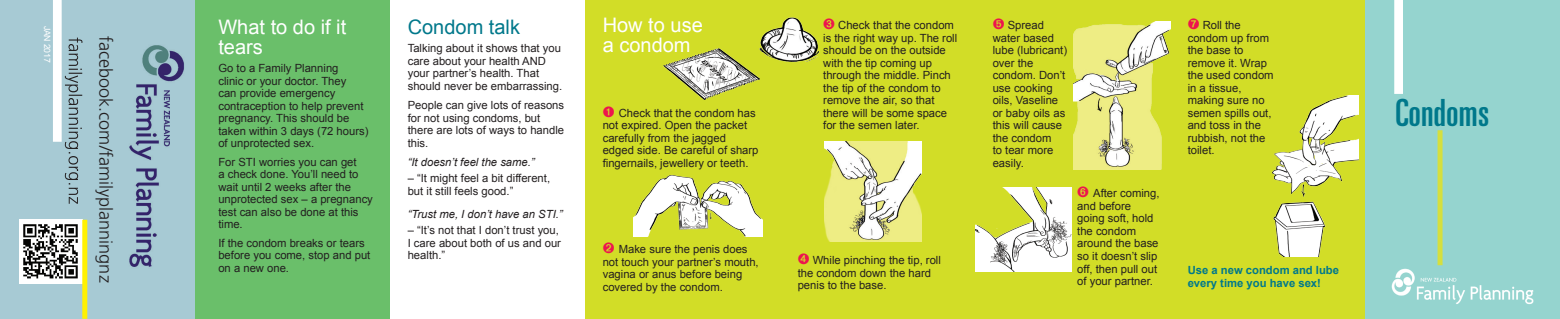
<style>
.page{position:relative;width:1560px;height:319px;background:#fff}
.page>*{position:absolute;margin:0;border:0;box-sizing:border-box;transform-origin:0 0}
.t1{font:ultra-condensed 37.5px "Univers";color:#00788b}
.mh_16pt{font:20px/20px "Arial";color:#fff}
.mh_16pt-black{font:20px/20px "Arial";color:#fff}
.mh_16pt-2{font:20px "Arial";color:#00788b}
.t2{font:300 18.12px "Frutiger";color:#231f20}
.n_9pt{font:11.25px/12.5px "Arial";color:#231f20}
.n_9pt-2{font:italic 11.25px "Arial";color:#231f20}
.n_9pt-3{font:700 11.25px/12.5px "Arial";color:#00788b}
.shb_9pt{font:8.75px "Arial";letter-spacing:-.025em;color:#fff}
.s1{color:#ed154e}
</style>
<div class="page">
<div style="left:585px;top:0;width:772px;height:319px;background:#d2dd27"></div>
<div style="left:1364px;top:0;width:195px;height:319px;background:#95d4cf"></div>
<div style="left:1437px;top:130px;width:5px;height:135px;background:#d5df3e"></div>
<div style="left:1393px;top:0;width:9px;height:94px;background:#fff"></div>
<div style="left:0;top:0;width:195px;height:319px;background:#a7cad4"></div>
<div style="left:195px;top:0;width:195px;height:319px;background:#6abf6a"></div>
<div style="left:1169px;top:0;width:195px;height:319px;background:#d2dd27"></div>
<img style="left:663px;top:49px;width:96px;height:50px">
<img style="left:1272px;top:96px;width:85px;height:161px">
<img style="left:1073px;top:22px;width:96px;height:147px">
<img style="left:746px;top:17px;width:74px;height:50px">
<img style="left:633px;top:175px;width:129px;height:61px">
<img style="left:824px;top:141px;width:97px;height:100px">
<img style="left:975px;top:187px;width:96px;height:84px">
<div style="left:53px;top:0;width:9px;height:142px;background:#fff"></div>
<svg style="left:65px;top:38px;width:17px;height:166px"></svg>
<img style="left:19px;top:220px;width:63px;height:63px">
<div style="left:82px;top:220px;width:5px;height:99px;background:#fff101"></div>
<img style="left:129px;top:45px;width:55px;height:222px">
<img style="left:1391px;top:260px;width:143px;height:45px">
<p class="shb_9pt" style="left:53px;top:26px;width:38px;rotate:90deg">JAN 2017</p>
<p class="t2" style="left:116px;top:36px;width:248px;rotate:90deg">facebook.com/familyplanningnz</p>
<p class="mh_16pt" style="left:218px;top:17px;width:129px">What to do if it tears</p>
<p class="n_9pt" style="left:218px;top:62px;width:152px">Go to a Family Planning<br>clinic or your doctor. They<br>can provide emergency contraception to help prevent pregnancy. This should be taken within 3 days (72 hours) of unprotected sex.</p>
<p class="n_9pt" style="left:218px;top:156px;width:156px">For STI worries you can get<br>a check done. You’ll need to wait until 2 weeks after the unprotected sex – a pregnancy test can also be done at this time.</p>
<p class="n_9pt" style="left:218px;top:237px;width:153px">If the condom breaks or tears before you come, stop and put on a new one.</p>
<p class="mh_16pt-2" style="left:407px;top:14px;width:114px">Condom talk</p>
<p class="n_9pt" style="left:407px;top:42px;width:156px">Talking about it shows that you care about your health AND your partner’s health. That should never be embarrassing.</p>
<p class="n_9pt" style="left:407px;top:99px;width:158px">People can give lots of reasons for not using condoms, but there are lots of ways to handle this.</p>
<p class="n_9pt-2" style="left:407px;top:155px;width:128px">“It doesn’t feel the same.”</p>
<p class="n_9pt" style="left:407px;top:172px;width:144px">– “It might feel a bit different, but it still feels good.”</p>
<p class="n_9pt-2" style="left:407px;top:207px;width:156px">“Trust me, I don’t have an STI.”</p>
<p class="n_9pt" style="left:407px;top:224px;width:155px">– “It’s not that I don’t trust you,<br>I care about both of us and our health.”</p>
<p class="mh_16pt-black" style="left:602px;top:15px;width:102px">How to use a condom</p>
<p class="n_9pt" style="left:602px;top:107px;width:157px"><span class="s1">➊</span> Check that the condom has not expired. Open the packet carefully from the jagged edged side. Be careful of sharp fingernails, jewellery or teeth.</p>
<p class="n_9pt" style="left:602px;top:243px;width:157px"><span class="s1">➋</span> Make sure the penis does not touch your partner’s mouth, vagina or anus before being covered by the condom.</p>
<p class="n_9pt" style="left:823px;top:19px;width:135px"><span class="s1">➌</span> Check that the condom is the right way up. The roll should be on the outside with the tip coming up through the middle. Pinch the tip of the condom to remove the air, so that there will be some space for the semen later.</p>
<p class="n_9pt" style="left:797px;top:254px;width:145px"><span class="s1">➍</span> While pinching the tip, roll the condom down the hard penis to the base.</p>
<p class="n_9pt" style="left:992px;top:19px;width:76px"><span class="s1">➎</span> Spread water based lube (lubricant) over the condom. Don’t use cooking oils, Vaseline or baby oils as this will cause the condom<br>to tear more easily.</p>
<p class="n_9pt" style="left:1077px;top:187px;width:84px"><span class="s1">➏</span> After coming, and before going soft, hold the condom around the base so it doesn’t slip off, then pull out of your partner.</p>
<p class="n_9pt" style="left:1187px;top:19px;width:87px"><span class="s1">➐</span> Roll the condom up from the base to remove it. Wrap the used condom in a tissue, making sure no semen spills out, and toss in the rubbish, not the toilet.</p>
<p class="n_9pt-3" style="left:1187px;top:265px;width:153px">Use a new condom and lube every time you have sex!</p>
<p class="t1" style="left:1395px;top:91px;width:95px">Condoms</p>
</div>
